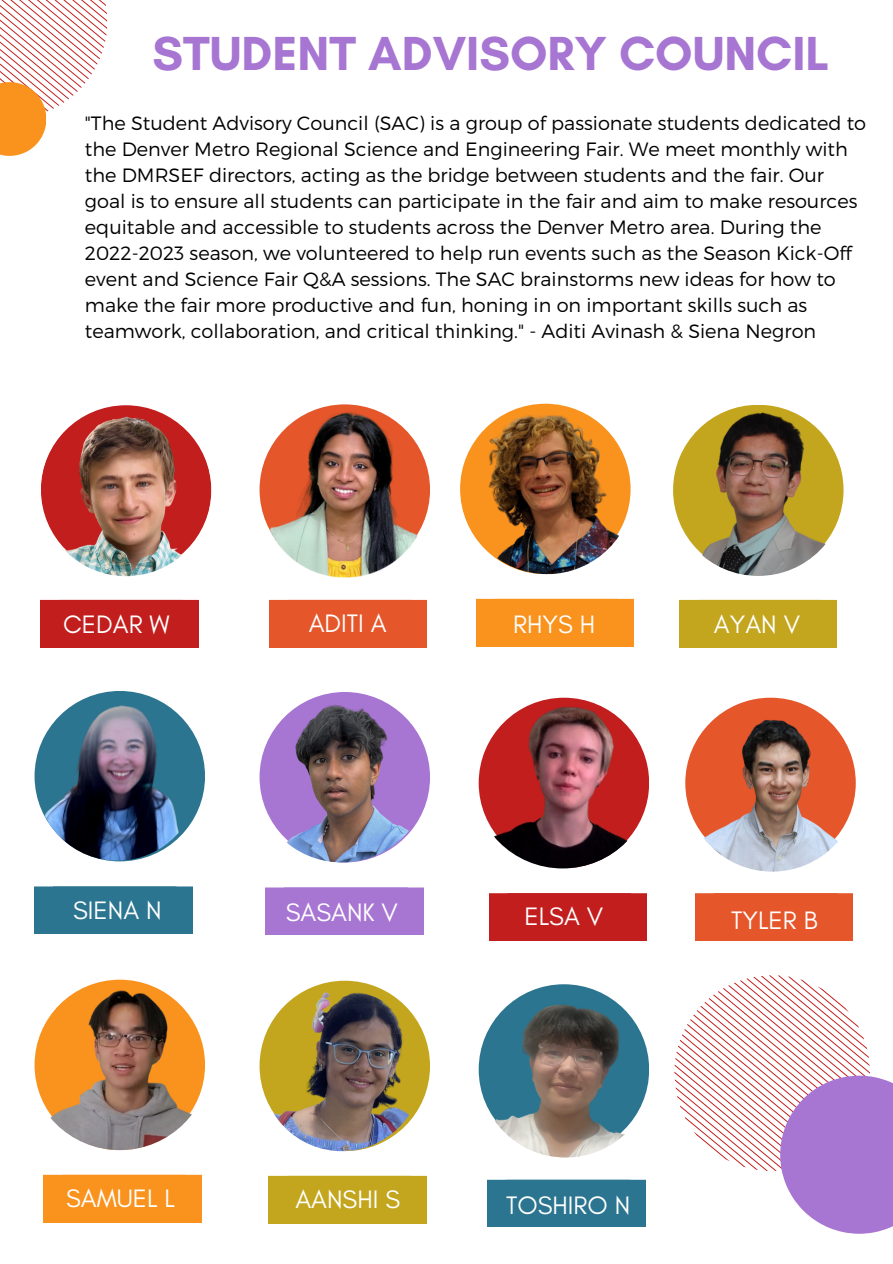
<style>
.page{position:relative;width:893px;height:1264px;background:#fff}
.page>*{position:absolute;margin:0;border:0;box-sizing:border-box;transform-origin:0 0}
.t1{font:700 48.6px "Glacial Indifference";color:#a775d2}
.t2{font:25.65px "Glacial Indifference";color:#fff}
.t3{font:300 19.2px/26px "Montserrat";color:#000}
</style>
<div class="page">
<div style="left:41px;top:600px;width:157px;height:47px;background:#c31e1e"></div>
<div style="left:269px;top:600px;width:158px;height:47px;background:#e5562b"></div>
<div style="left:679px;top:600px;width:157px;height:47px;background:#c3a61e"></div>
<div style="left:266px;top:887px;width:157px;height:47px;background:#a775d2"></div>
<div style="left:476px;top:599px;width:157px;height:47px;background:#f9931e"></div>
<div style="left:35px;top:886px;width:157px;height:47px;background:#2c7590"></div>
<svg style="left:0;top:0;width:107px;height:112px"></svg>
<svg style="left:0;top:82px;width:46px;height:74px;background:#f9a140"></svg>
<div style="left:489px;top:893px;width:157px;height:47px;background:#c31e1e"></div>
<div style="left:695px;top:893px;width:157px;height:47px;background:#e5562b"></div>
<div style="left:259px;top:980px;width:171px;height:171px;background:#c3a61e;border-radius:50%"></div>
<div style="left:269px;top:1175px;width:157px;height:47px;background:#c3a61e"></div>
<div style="left:44px;top:1174px;width:157px;height:47px;background:#f9931e"></div>
<div style="left:488px;top:1179px;width:157px;height:47px;background:#2c7590"></div>
<img style="left:259px;top:405px;width:171px;height:173px">
<img style="left:460px;top:400px;width:174px;height:174px;border-radius:50%">
<img style="left:255px;top:688px;width:174px;height:174px;border-radius:50%">
<img style="left:35px;top:697px;width:164px;height:164px">
<img style="left:261px;top:989px;width:161px;height:162px;border-radius:50%">
<img style="left:685px;top:697px;width:174px;height:174px;border-radius:50%">
<svg style="left:674px;top:975px;width:218px;height:258px"></svg>
<img style="left:478px;top:983px;width:174px;height:174px;border-radius:50%">
<img style="left:671px;top:402px;width:174px;height:174px;border-radius:50%">
<img style="left:41px;top:405px;width:171px;height:172px">
<img style="left:472px;top:688px;width:180px;height:180px;border-radius:50%">
<img style="left:29px;top:968px;width:181px;height:182px;border-radius:50%">
<p class="t1" style="left:152px;top:24px;width:678px">STUDENT ADVISORY COUNCIL</p>
<p class="t3" style="left:85px;top:110px;width:782px">"The Student Advisory Council (SAC) is a group of passionate students dedicated to the Denver Metro Regional Science and Engineering Fair. We meet monthly with the DMRSEF directors, acting as the bridge between students and the fair. Our goal is to ensure all students can participate in the fair and aim to make resources equitable and accessible to students across the Denver Metro area. During the 2022-2023 season, we volunteered to help run events such as the Season Kick-Off event and Science Fair Q&amp;A sessions. The SAC brainstorms new ideas for how to make the fair more productive and fun, honing in on important skills such as teamwork, collaboration, and critical thinking." - Aditi Avinash &amp; Siena Negron</p>
<p class="t2" style="left:63px;top:608px;width:108px">CEDAR W</p>
<p class="t2" style="left:309px;top:607px;width:79px">ADITI A</p>
<p class="t2" style="left:714px;top:608px;width:88px">AYAN V</p>
<p class="t2" style="left:513px;top:608px;width:84px">RHYS H</p>
<p class="t2" style="left:73px;top:894px;width:90px">SIENA N</p>
<p class="t2" style="left:524px;top:901px;width:80px">ELSA V</p>
<p class="t2" style="left:731px;top:904px;width:88px">TYLER B</p>
<p class="t2" style="left:286px;top:896px;width:114px">SASANK V</p>
<p class="t2" style="left:66px;top:1183px;width:111px">SAMUEL L</p>
<p class="t2" style="left:295px;top:1183px;width:106px">AANSHI S</p>
<p class="t2" style="left:506px;top:1189px;width:126px">TOSHIRO N</p>
</div>
